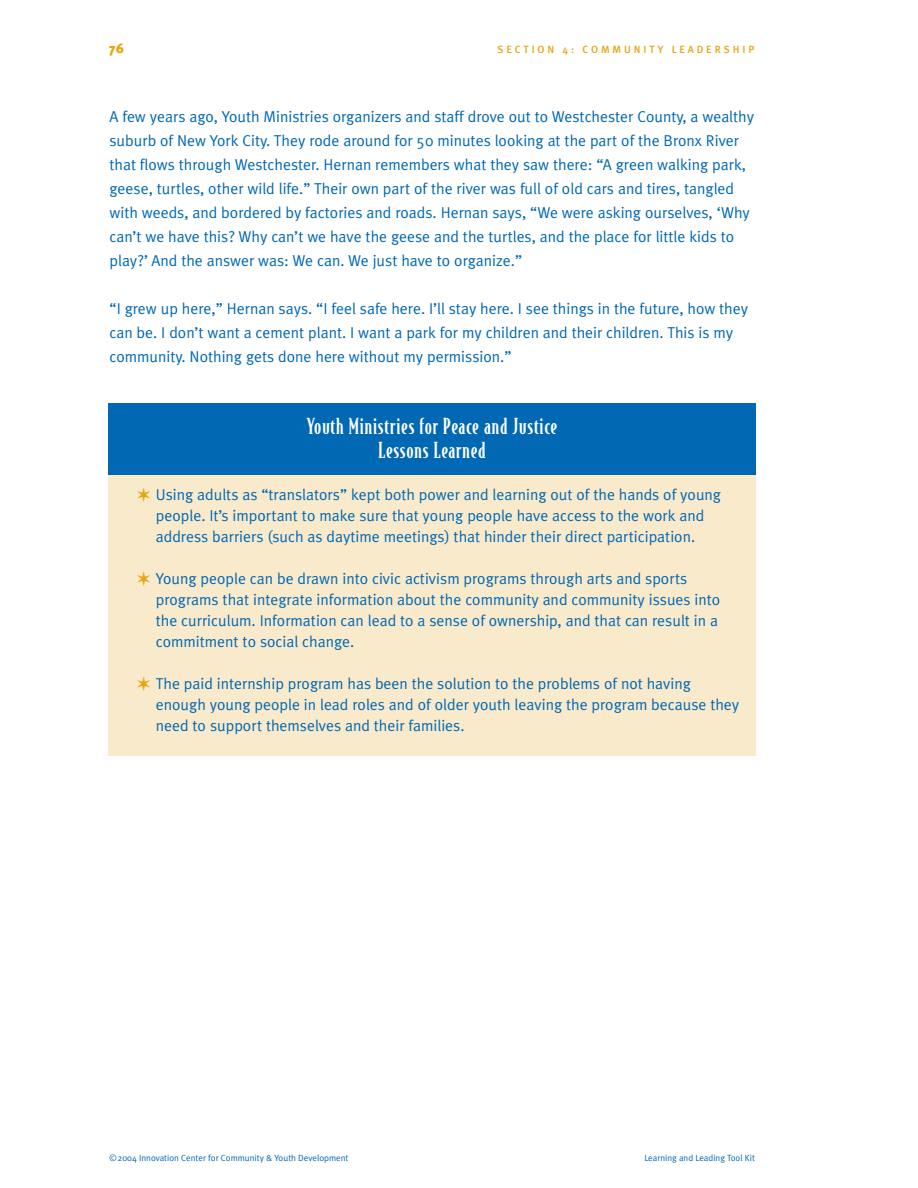
<style>
.page{position:relative;width:918px;height:1188px;background:#fff}
.page>*{position:absolute;margin:0;border:0;box-sizing:border-box;transform-origin:0 0}
.t1{font:500 21px/24px "Bodega Serif";letter-spacing:.04em;color:#fff;text-align:center}
.t2{font:15.75px/24px "Meta Plus Normal";color:#0168b3}
.t3{font:900 13.5px "Meta Plus";color:#e7a512}
.t4{font:500 10.5px "Meta Plus";letter-spacing:.27em;color:#e7a512}
.t5{font:9px "Meta Plus Normal";color:#0168b3}
.s1{color:#e7a512}
</style>
<div class="page">
<div style="left:108px;top:431px;width:648px;height:325px;background:#f9eacb"></div>
<div style="left:108px;top:404px;width:648px;height:71px;background:#0168b3"></div>
<p class="t3" style="left:109px;top:43px;width:16px">76</p>
<p class="t4" style="left:498px;top:45px;width:258px">SECTION 4: COMMUNITY LEADERSHIP</p>
<p class="t2" style="left:110px;top:106px;width:646px">A few years ago, Youth Ministries organizers and staff drove out to Westchester County, a wealthy suburb of New York City. They rode around for 50 minutes looking at the part of the Bronx River that flows through Westchester. Hernan remembers what they saw there: “A green walking park, geese, turtles, other wild life.” Their own part of the river was full of old cars and tires, tangled with weeds, and bordered by factories and roads. Hernan says, “We were asking ourselves, ‘Why can’t we have this? Why can’t we have the geese and the turtles, and the place for little kids to play?’ And the answer was: We can. We just have to organize.”</p>
<p class="t2" style="left:110px;top:298px;width:640px">“I grew up here,” Hernan says. “I feel safe here. I’ll stay here. I see things in the future, how they can be. I don’t want a cement plant. I want a park for my children and their children. This is my community. Nothing gets done here without my permission.”</p>
<h1 class="t1" style="left:307px;top:417px;width:252px">Youth Ministries for Peace and Justice<br>Lessons Learned</h1>
<p class="t2" style="left:137px;top:486px;width:586px;line-height:21px;text-align:center"><span class="s1">✶</span> Using adults as “translators” kept both power and learning out of the hands of young people. It’s important to make sure that young people have access to the work and address barriers (such as daytime meetings) that hinder their direct participation.</p>
<p class="t2" style="left:156px;top:570px;width:566px;line-height:21px;text-indent:-19px"><span class="s1">✶</span> Young people can be drawn into civic activism programs through arts and sports programs that integrate information about the community and community issues into the curriculum. Information can lead to a sense of ownership, and that can result in a commitment to social change.</p>
<p class="t2" style="left:156px;top:675px;width:585px;line-height:21px;text-indent:-19px"><span class="s1">✶</span> The paid internship program has been the solution to the problems of not having enough young people in lead roles and of older youth leaving the program because they need to support themselves and their families.</p>
<p class="t5" style="left:109px;top:1154px;width:240px">©2004 Innovation Center for Community &amp; Youth Development</p>
<p class="t5" style="left:644px;top:1154px;width:112px">Learning and Leading Tool Kit</p>
</div>
